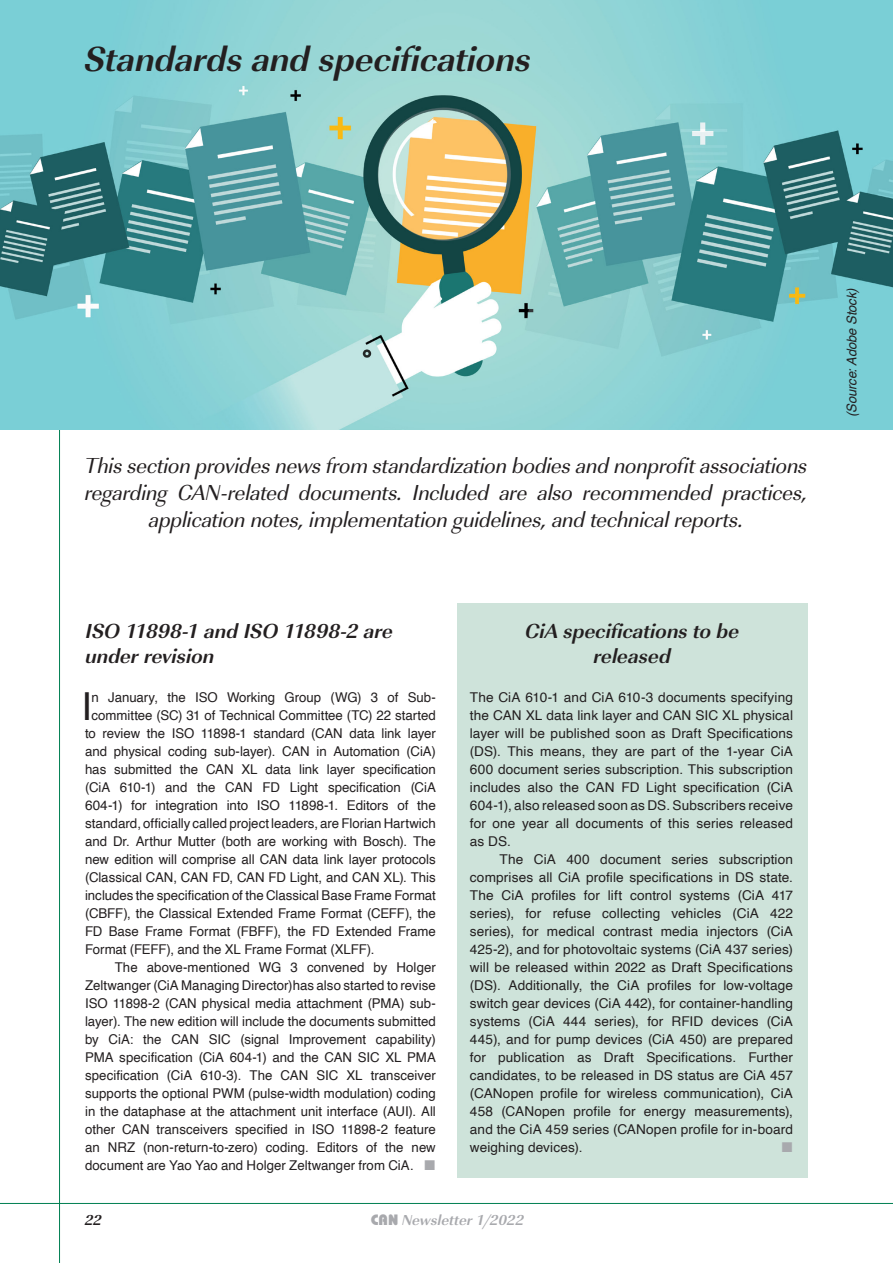
<style>
.page{position:relative;width:893px;height:1263px;background:#fff}
.page>*{position:absolute;margin:0;border:0;box-sizing:border-box;transform-origin:0 0}
.t1{font:38.55px "Helvetica";color:#231f20}
.t2{font:36px "URW Imperial T Bold Obli";letter-spacing:-.005em;color:#231f20}
.t3{font:22.5px/27px "URW Imperial T Regu Obli";letter-spacing:-.015em;color:#231f20;text-align:center}
.t4{font:21px/25.2px "URW Imperial T Bold Obli";color:#231f20}
.t5{font:15px "URW Imperial T Bold Obli";color:#a8a9ad}
.t6{font:15px "URW Imperial T Bold Obli";color:#231f20}
.t7{font:13.5px/18px "Helvetica";color:#231f20;text-align:justify}
.t8{font:italic 13.5px "Helvetica";color:#231f20;scale:.96 1}
.s1{font-family:"Bauhaus";font-weight:800}
</style>
<div class="page">
<hr style="left:59px;top:43px;width:1px;height:1220px;background:#007f52">
<hr style="left:0;top:1203px;width:893px;height:1px;background:#007f52">
<img style="left:0;top:0;width:893px;height:429px">
<div style="left:457px;top:604px;width:351px;height:574px;background:#cee3da"></div>
<h2 class="t2" style="left:85px;top:37px;width:448px">Standards and specifications</h2>
<p class="t3" style="left:85px;top:452px;width:724px">This section provides news from standardization bodies and nonprofit associations regarding CAN-related documents. Included are also recommended practices, application notes, implementation guidelines, and technical reports.</p>
<h3 class="t4" style="left:86px;top:618px;width:309px">ISO 11898-1 and ISO 11898-2 are under revision</h3>
<h1 class="t1" style="left:81px;top:677px;width:12px">I</h1>
<p class="t7" style="left:91px;top:689px;width:346px">n January, the ISO Working Group (WG) 3 of Sub-</p>
<p class="t7" style="left:91px;top:707px;width:346px">committee (SC) 31 of Technical Committee (TC) 22 started</p>
<p class="t7" style="left:85px;top:725px;width:352px">to review the ISO 11898-1 standard (CAN data link layer</p>
<p class="t7" style="left:85px;top:743px;width:352px">and physical coding sub-layer). CAN in Automation (CiA)</p>
<p class="t7" style="left:85px;top:761px;width:352px">has submitted the CAN XL data link layer specification</p>
<p class="t7" style="left:85px;top:779px;width:352px">(CiA 610-1) and the CAN FD Light specification (CiA</p>
<p class="t7" style="left:85px;top:797px;width:352px">604-1) for integration into ISO 11898-1. Editors of the</p>
<p class="t7" style="left:85px;top:815px;width:352px">standard, officially called project leaders, are Florian Hartwich</p>
<p class="t7" style="left:85px;top:833px;width:352px">and Dr. Arthur Mutter (both are working with Bosch). The</p>
<p class="t7" style="left:85px;top:851px;width:352px">new edition will comprise all CAN data link layer protocols</p>
<p class="t7" style="left:85px;top:869px;width:352px">(Classical CAN, CAN FD, CAN FD Light, and CAN XL). This</p>
<p class="t7" style="left:85px;top:887px;width:352px">includes the specification of the Classical Base Frame Format</p>
<p class="t7" style="left:85px;top:905px;width:352px">(CBFF), the Classical Extended Frame Format (CEFF), the</p>
<p class="t7" style="left:85px;top:923px;width:352px">FD Base Frame Format (FBFF), the FD Extended Frame</p>
<p class="t7" style="left:85px;top:941px;width:291px">Format (FEFF), and the XL Frame Format (XLFF).</p>
<p class="t7" style="left:115px;top:959px;width:323px">The above-mentioned WG 3 convened by Holger</p>
<p class="t7" style="left:85px;top:977px;width:352px">Zeltwanger (CiA Managing Director)has also started to revise</p>
<p class="t7" style="left:85px;top:995px;width:352px">ISO 11898-2 (CAN physical media attachment (PMA) sub-</p>
<p class="t7" style="left:85px;top:1013px;width:352px">layer). The new edition will include the documents submitted</p>
<p class="t7" style="left:85px;top:1031px;width:352px">by CiA: the CAN SIC (signal Improvement capability)</p>
<p class="t7" style="left:85px;top:1049px;width:352px">PMA specification (CiA 604-1) and the CAN SIC XL PMA</p>
<p class="t7" style="left:85px;top:1067px;width:352px">specification (CiA 610-3). The CAN SIC XL transceiver</p>
<p class="t7" style="left:85px;top:1085px;width:352px">supports the optional PWM (pulse-width modulation) coding</p>
<p class="t7" style="left:85px;top:1103px;width:352px">in the dataphase at the attachment unit interface (AUI). All</p>
<p class="t7" style="left:85px;top:1121px;width:352px">other CAN transceivers specified in ISO 11898-2 feature</p>
<p class="t7" style="left:85px;top:1139px;width:352px">an NRZ (non-return-to-zero) coding. Editors of the new</p>
<p class="t7" style="left:85px;top:1157px;width:330px">document are Yao Yao and Holger Zeltwanger from CiA.</p>
<h3 class="t4" style="left:525px;top:618px;width:216px;text-align:center">CiA specifications to be released</h3>
<p class="t7" style="left:470px;top:689px;width:325px">The CiA 610-1 and CiA 610-3 documents specifying the CAN XL data link layer and CAN SIC XL physical layer will be published soon as Draft Specifications (DS). This means, they are part of the 1-year CiA 600 document series subscription. This subscription includes also the CAN FD Light specification (CiA 604-1), also released soon as DS. Subscribers receive for one year all documents of this series released as DS.</p>
<p class="t7" style="left:470px;top:851px;width:325px;text-indent:30px">The CiA 400 document series subscription comprises all CiA profile specifications in DS state.<br>The CiA profiles for lift control systems (CiA 417 series), for refuse collecting vehicles (CiA 422 series), for medical contrast media injectors (CiA 425-2), and for photovoltaic systems (CiA 437 series) will be released within 2022 as Draft Specifications (DS). Additionally, the CiA profiles for low-voltage switch gear devices (CiA 442), for container-handling systems (CiA 444 series), for RFID devices (CiA 445), and for pump devices (CiA 450) are prepared for publication as Draft Specifications. Further candidates, to be released in DS status are CiA 457 (CANopen profile for wireless communication), CiA 458 (CANopen profile for energy measurements), and the CiA 459 series (CANopen profile for in-board weighing devices).</p>
<p class="t6" style="left:85px;top:1211px;width:18px">22</p>
<p class="t5" style="left:371px;top:1211px;width:155px"><span class="s1">CAN</span> Newsletter 1/2022</p>
<p class="t8" style="left:841px;top:417px;width:135px;rotate:-90deg">(Source: Adobe Stock)</p>
</div>
